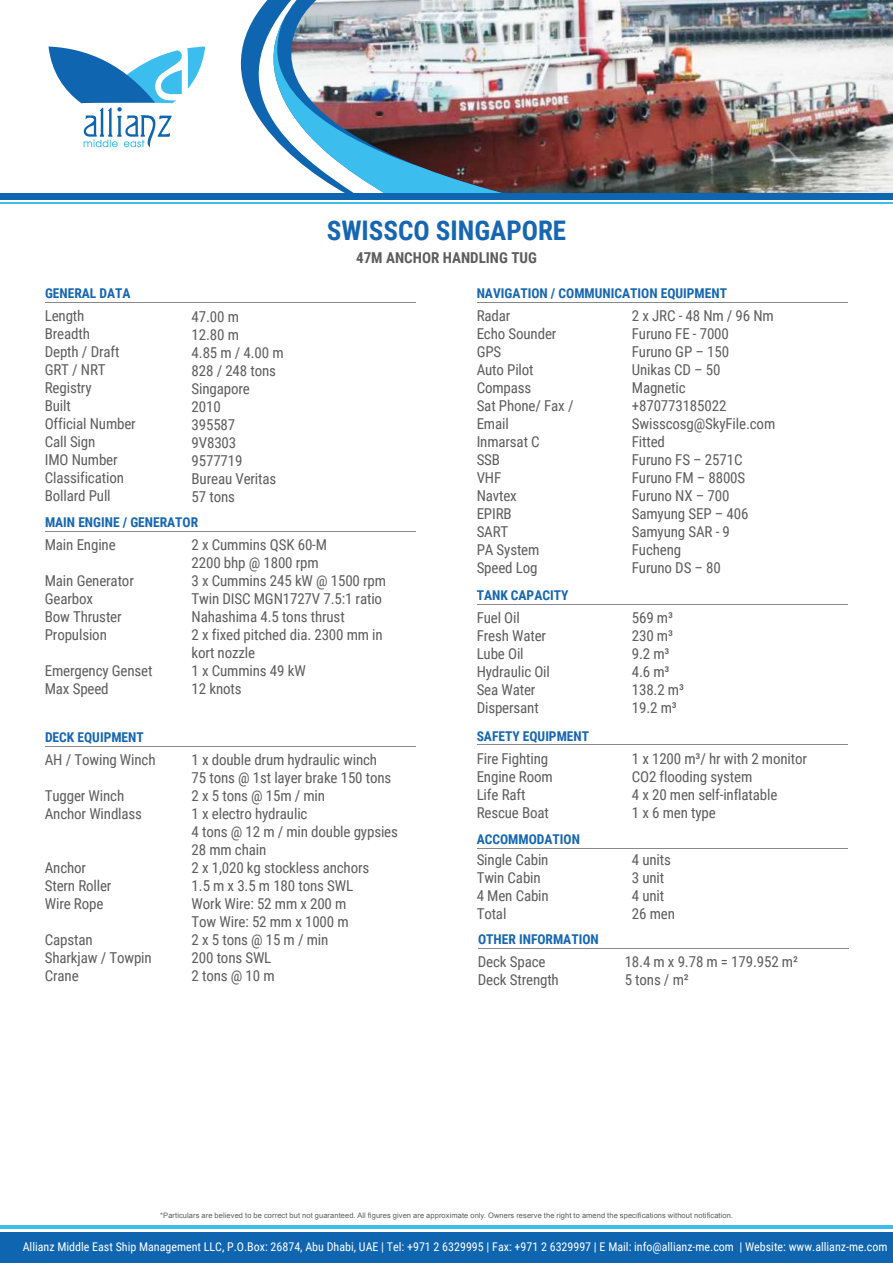
<style>
.page{position:relative;width:893px;height:1263px;background:#fff}
.page>*{position:absolute;margin:0;border:0;box-sizing:border-box;transform-origin:0 0}
.t1{font:700 27px "Roboto Condensed";color:#1666b1}
.t2{font:15px/18px "Roboto Condensed";letter-spacing:-.01em;color:#5d5d5d}
.t3{font:700 15px "Roboto Condensed";color:#5d5d5d}
.t4{font:700 13.5px "Roboto Condensed";color:#1666b1}
.t5{font:12px "Roboto Condensed";color:#fff}
.t6{font:7.5px "Arial";letter-spacing:.01em;color:#5c5c5c}
</style>
<div class="page">
<hr style="left:0;top:202px;width:893px;height:2px;background:#3bbeee">
<div style="left:0;top:1232px;width:893px;height:31px;background:#1065b1"></div>
<hr style="left:0;top:1225px;width:893px;height:4px;background:#3bbeee">
<hr style="left:45px;top:302px;width:371px;height:1px;background:#898989">
<hr style="left:479px;top:948px;width:370px;height:1px;background:#898989">
<hr style="left:45px;top:531px;width:371px;height:1px;background:#898989">
<hr style="left:45px;top:746px;width:371px;height:1px;background:#898989">
<hr style="left:477px;top:744px;width:371px;height:1px;background:#898989">
<hr style="left:477px;top:302px;width:371px;height:1px;background:#898989">
<hr style="left:477px;top:604px;width:371px;height:1px;background:#898989">
<hr style="left:477px;top:848px;width:371px;height:1px;background:#898989">
<img style="left:506px;top:0;width:387px;height:194px">
<img style="left:48px;top:0;width:458px;height:194px">
<div style="left:0;top:194px;width:893px;height:6px;background:#1065b1"></div>
<h1 class="t1" style="left:327px;top:212px;width:241px">SWISSCO SINGAPORE</h1>
<p class="t4" style="left:45px;top:284px;width:87px">GENERAL DATA</p>
<p class="t3" style="left:356px;top:247px;width:182px">47M ANCHOR HANDLING TUG</p>
<p class="t4" style="left:477px;top:284px;width:252px">NAVIGATION / COMMUNICATION EQUIPMENT</p>
<p class="t2" style="left:45px;top:307px;width:93px">Length<br>Breadth<br>Depth / Draft<br>GRT / NRT<br>Registry<br>Built<br>Official Number<br>Call Sign<br>IMO Number<br>Classification<br>Bollard Pull</p>
<p class="t2" style="left:192px;top:307px;width:94px">47.00 m<br>12.80 m<br>4.85 m / 4.00 m<br>828 / 248 tons<br>Singapore<br>2010<br>395587<br>9V8303<br>9577719<br>Bureau Veritas<br>57 tons</p>
<p class="t4" style="left:45px;top:513px;width:155px">MAIN ENGINE / GENERATOR</p>
<p class="t2" style="left:45px;top:535px;width:72px">Main Engine</p>
<p class="t2" style="left:45px;top:571px;width:91px">Main Generator<br>Gearbox</p>
<p class="t2" style="left:45px;top:607px;width:78px">Bow Thruster<br>Propulsion</p>
<p class="t2" style="left:45px;top:661px;width:109px">Emergency Genset<br>Max Speed</p>
<p class="t4" style="left:45px;top:728px;width:100px">DECK EQUIPMENT</p>
<p class="t2" style="left:45px;top:750px;width:112px">AH / Towing Winch</p>
<p class="t2" style="left:45px;top:786px;width:99px">Tugger Winch<br>Anchor Windlass</p>
<p class="t2" style="left:45px;top:858px;width:68px">Anchor<br>Stern Roller<br>Wire Rope</p>
<p class="t2" style="left:45px;top:930px;width:109px">Capstan<br>Sharkjaw / Towpin<br>Crane</p>
<p class="t2" style="left:192px;top:535px;width:196px">2 x Cummins QSK 60-M<br>2200 bhp @ 1800 rpm<br>3 x Cummins 245 kW @ 1500 rpm<br>Twin DISC MGN1727V 7.5:1 ratio<br>Nahashima 4.5 tons thrust<br>2 x fixed pitched dia. 2300 mm in kort nozzle<br>1 x Cummins 49 kW<br>12 knots</p>
<p class="t2" style="left:192px;top:750px;width:208px">1 x double drum hydraulic winch<br>75 tons @ 1st layer brake 150 tons<br>2 x 5 tons @ 15m / min<br>1 x electro hydraulic<br>4 tons @ 12 m / min double gypsies<br>28 mm chain<br>2 x 1,020 kg stockless anchors<br>1.5 m x 3.5 m 180 tons SWL<br>Work Wire: 52 mm x 200 m<br>Tow Wire: 52 mm x 1000 m<br>2 x 5 tons @ 15 m / min<br>200 tons SWL<br>2 tons @ 10 m</p>
<p class="t2" style="left:477px;top:307px;width:98px">Radar<br>Echo Sounder<br>GPS<br>Auto Pilot<br>Compass<br>Sat Phone/ Fax /<br>Email<br>Inmarsat C<br>SSB<br>VHF<br>Navtex<br>EPIRB<br>SART<br>PA System<br>Speed Log</p>
<p class="t2" style="left:632px;top:307px;width:145px">2 x JRC - 48 Nm / 96 Nm<br>Furuno FE - 7000<br>Furuno GP – 150<br>Unikas CD – 50<br>Magnetic +870773185022<br>Swisscosg@SkyFile.com<br>Fitted<br>Furuno FS – 2571C<br>Furuno FM – 8800S<br>Furuno NX – 700<br>Samyung SEP – 406<br>Samyung SAR - 9<br>Fucheng<br>Furuno DS – 80</p>
<p class="t4" style="left:477px;top:586px;width:93px">TANK CAPACITY</p>
<p class="t2" style="left:477px;top:608px;width:75px">Fuel Oil<br>Fresh Water<br>Lube Oil<br>Hydraulic Oil<br>Sea Water<br>Dispersant</p>
<p class="t2" style="left:632px;top:608px;width:54px">569 m³<br>230 m³<br>9.2 m³<br>4.6 m³<br>138.2 m³<br>19.2 m³</p>
<p class="t4" style="left:477px;top:726px;width:114px">SAFETY EQUIPMENT</p>
<p class="t2" style="left:477px;top:749px;width:78px">Fire Fighting<br>Engine Room<br>Life Raft<br>Rescue Boat</p>
<p class="t2" style="left:632px;top:749px;width:177px">1 x 1200 m³/ hr with 2 monitor<br>CO2 flooding system<br>4 x 20 men self-inflatable<br>1 x 6 men type</p>
<p class="t4" style="left:477px;top:830px;width:105px">ACCOMMODATION</p>
<p class="t2" style="left:477px;top:850px;width:74px">Single Cabin<br>Twin Cabin<br>4 Men Cabin<br>Total</p>
<p class="t2" style="left:632px;top:850px;width:45px">4 units<br>3 unit<br>4 unit<br>26 men</p>
<p class="t4" style="left:478px;top:930px;width:122px">OTHER INFORMATION</p>
<p class="t2" style="left:478px;top:952px;width:83px">Deck Space<br>Deck Strength</p>
<p class="t2" style="left:625px;top:952px;width:175px">18.4 m x 9.78 m = 179.952 m²<br>5 tons / m²</p>
<p class="t6" style="left:160px;top:1210px;width:574px">*Particulars are believed to be correct but not guaranteed. All figures given are approximate only. Owners reserve the right to amend the specifications without notification.</p>
<p class="t5" style="left:23px;top:1238px;width:866px">Allianz Middle East Ship Management LLC, P.O.Box: 26874, Abu Dhabi, UAE | Tel: +971 2 6329995 | Fax: +971 2 6329997 | E Mail: info@allianz-me.com | Website: www.allianz-me.com</p>
</div>
